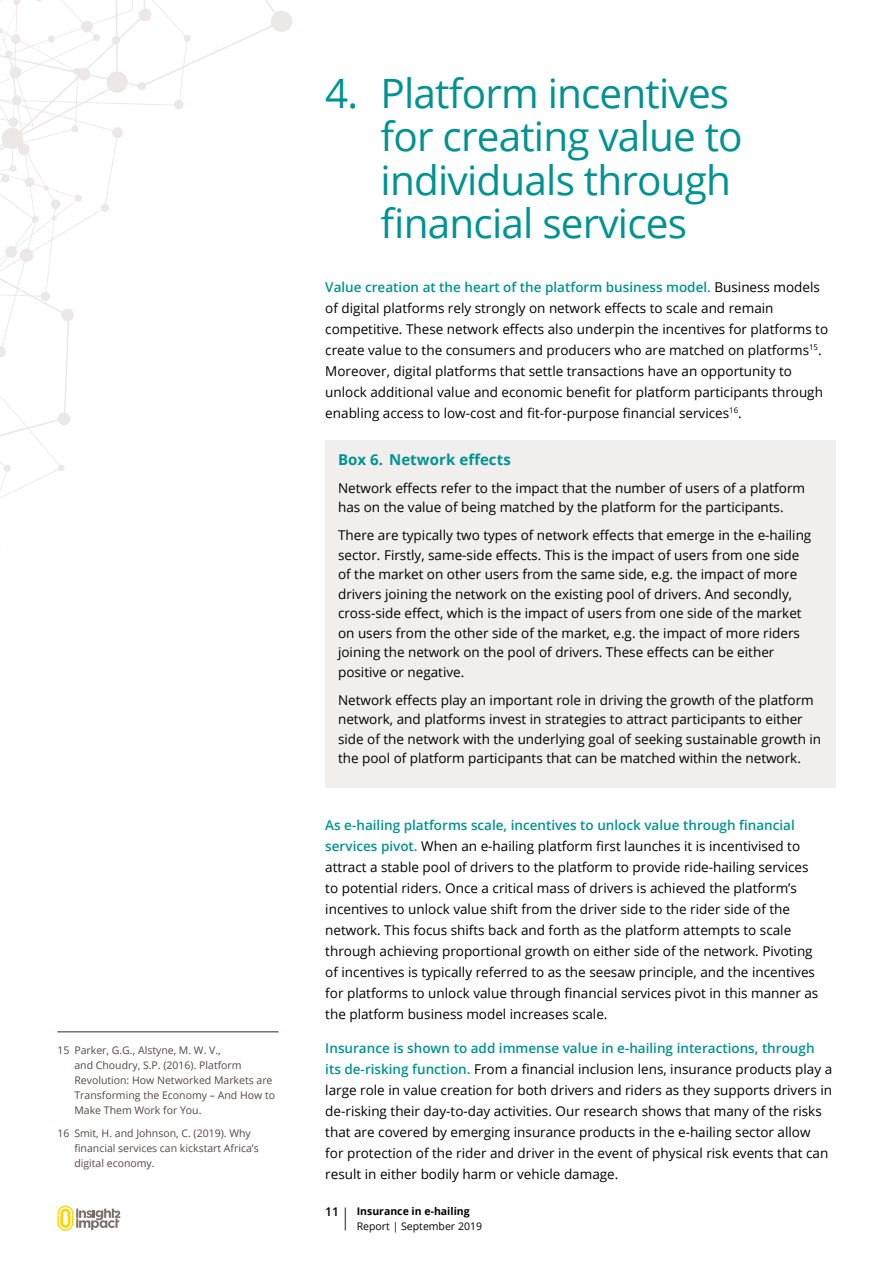
<style>
.page{position:relative;width:893px;height:1263px;background:#fff}
.page>*{position:absolute;margin:0;border:0;box-sizing:border-box;transform-origin:0 0}
.t1{font:40.5px/43.5px "Open Sans";letter-spacing:-.02em;color:#009391}
.t2{font:700 15px "Open Sans";letter-spacing:.005em;color:#009391}
.t3{font:13.5px/21px "Open Sans";color:#000}
.t4{font:10.5px/15px "Open Sans";color:#554742}
.t5{font:700 10.5px/14.7px "Open Sans";color:#000}
.s1{font-weight:600;color:#009391}
.s2{font-weight:600;font-size:12px}
.s3{font-weight:400;font-size:22.65px}
.s4{font-weight:400}
</style>
<div class="page">
<hr style="left:57px;top:1031px;width:222px;height:1px;background:#7b6f6b">
<div style="left:325px;top:440px;width:511px;height:348px;background:#f1efee"></div>
<svg style="left:57px;top:1205px;width:63px;height:26px"></svg>
<svg style="left:0;top:0;width:191px;height:498px"></svg>
<svg style="left:0;top:0;width:127px;height:358px"></svg>
<p class="t4" style="left:74px;top:1042px;width:202px;text-indent:-17px">15 Parker, G.G., Alstyne, M. W. V.,<br>and Choudry, S.P. (2016). Platform Revolution: How Networked Markets are Transforming the Economy – And How to Make Them Work for You.</p>
<p class="t4" style="left:74px;top:1126px;width:186px;text-indent:-17px">16 Smit, H. and Johnson, C. (2019). Why financial services can kickstart Africa’s digital economy.</p>
<h1 class="t1" style="left:381px;top:70px;width:364px;text-indent:-55px">4. Platform incentives for creating value to individuals through financial services</h1>
<p class="t3" style="left:325px;top:276px;width:504px"><span class="s1">Value creation at the heart of the platform business model.</span> Business models of digital platforms rely strongly on network effects to scale and remain competitive. These network effects also underpin the incentives for platforms to create value to the consumers and producers who are matched on platforms<sup>15</sup>.<br>Moreover, digital platforms that settle transactions have an opportunity to unlock additional value and economic benefit for platform participants through enabling access to low-cost and fit-for-purpose financial services<sup>16</sup>.</p>
<p class="t2" style="left:338px;top:449px;width:174px">Box 6. Network effects</p>
<p class="t3" style="left:338px;top:478px;width:468px;line-height:19.5px">Network effects refer to the impact that the number of users of a platform has on the value of being matched by the platform for the participants.</p>
<p class="t3" style="left:338px;top:525px;width:475px;line-height:19.5px">There are typically two types of network effects that emerge in the e-hailing sector. Firstly, same-side effects. This is the impact of users from one side of the market on other users from the same side, e.g. the impact of more drivers joining the network on the existing pool of drivers. And secondly, cross-side effect, which is the impact of users from one side of the market on users from the other side of the market, e.g. the impact of more riders joining the network on the pool of drivers. These effects can be either positive or negative.</p>
<p class="t3" style="left:338px;top:690px;width:485px;line-height:19.5px">Network effects play an important role in driving the growth of the platform network, and platforms invest in strategies to attract participants to either side of the network with the underlying goal of seeking sustainable growth in the pool of platform participants that can be matched within the network.</p>
<p class="t3" style="left:325px;top:814px;width:495px"><span class="s1">As e-hailing platforms scale, incentives to unlock value through financial services pivot.</span> When an e-hailing platform first launches it is incentivised to attract a stable pool of drivers to the platform to provide ride-hailing services to potential riders. Once a critical mass of drivers is achieved the platform’s incentives to unlock value shift from the driver side to the rider side of the network. This focus shifts back and forth as the platform attempts to scale through achieving proportional growth on either side of the network. Pivoting of incentives is typically referred to as the seesaw principle, and the incentives for platforms to unlock value through financial services pivot in this manner as the platform business model increases scale.</p>
<p class="t3" style="left:325px;top:1037px;width:508px"><span class="s1">Insurance is shown to add immense value in e-hailing interactions, through its de-risking function.</span> From a financial inclusion lens, insurance products play a large role in value creation for both drivers and riders as they supports drivers in de-risking their day-to-day activities. Our research shows that many of the risks that are covered by emerging insurance products in the e-hailing sector allow for protection of the rider and driver in the event of physical risk events that can result in either bodily harm or vehicle damage.</p>
<p class="t5" style="left:357px;top:1203px;width:127px;text-indent:-32px"><span class="s2">11</span> <span class="s3">|</span> Insurance in e-hailing<br><span class="s4">Report | September 2019</span></p>
</div>
